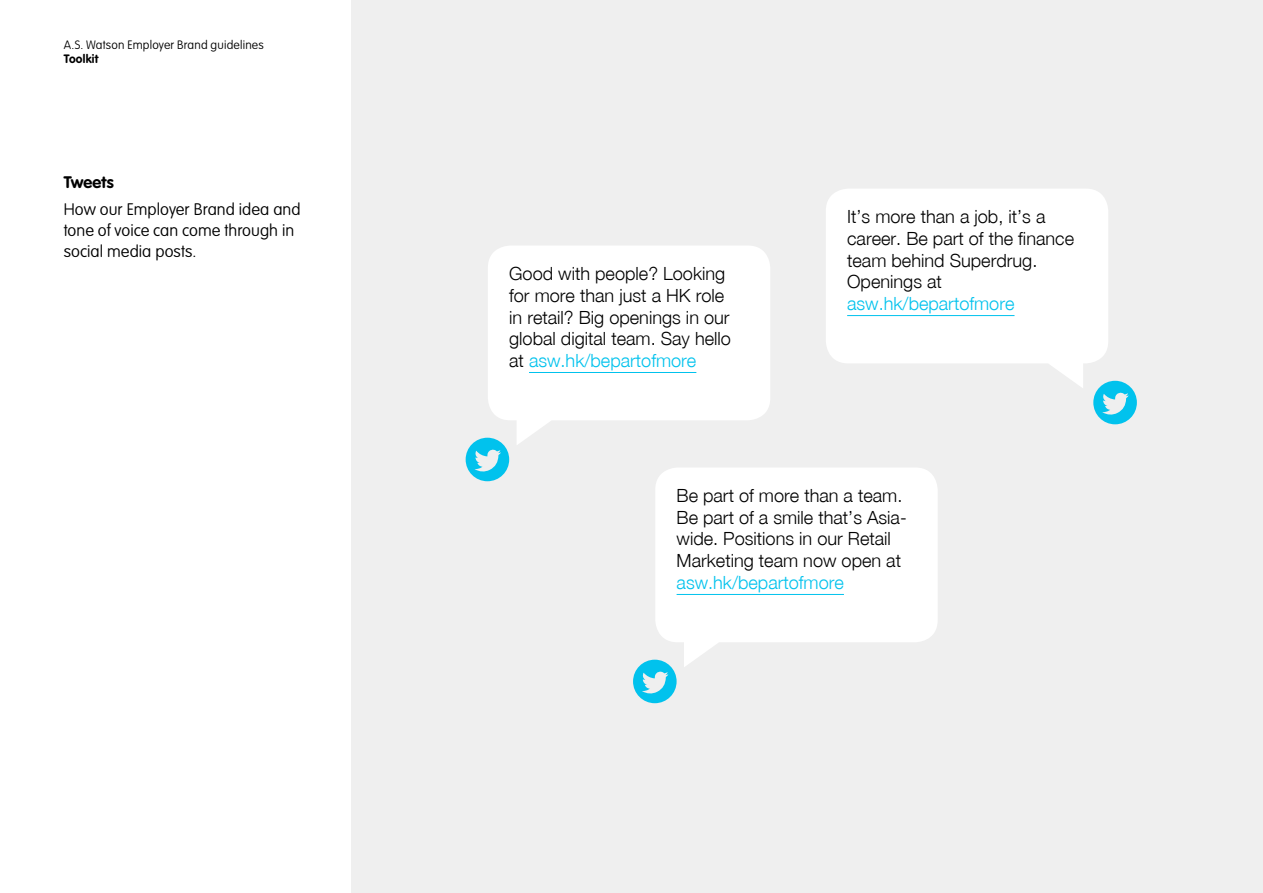
<style>
.page{position:relative;width:1263px;height:893px;background:#fff}
.page>*{position:absolute;margin:0;border:0;box-sizing:border-box;transform-origin:0 0}
.t1{font:18.15px/21.8px "Helvetica Neue Light WHAM";color:#000}
.t2{font:18.15px "Helvetica Neue Light WHAM";color:#01c2ed}
.t3{font:100 16.5px/21px "VAG Rounded";color:#000}
.t4{font:700 16.5px "VAG Rounded";letter-spacing:.005em;color:#000}
.t5{font:100 12px "VAG Rounded";letter-spacing:.015em;color:#000}
.t6{font:700 12px "VAG Rounded";letter-spacing:.015em;color:#000}
.s1{color:#01c2ed}
</style>
<div class="page">
<div style="left:352px;top:0;width:911px;height:893px;background:#efefef"></div>
<div style="left:488px;top:246px;width:282px;height:174px;background:#fff;border-radius:22px"></div>
<div style="left:655px;top:467px;width:283px;height:175px;background:#fff;border-radius:22px"></div>
<div style="left:826px;top:189px;width:282px;height:174px;background:#fff;border-radius:22px"></div>
<svg style="left:517px;top:420px;width:34px;height:25px"></svg>
<svg style="left:684px;top:642px;width:34px;height:25px"></svg>
<svg style="left:1049px;top:363px;width:34px;height:25px"></svg>
<svg style="left:466px;top:438px;width:43px;height:43px"></svg>
<svg style="left:633px;top:660px;width:44px;height:43px"></svg>
<svg style="left:1093px;top:381px;width:44px;height:43px"></svg>
<hr style="left:529px;top:372px;width:167px;height:1px;background:#01c2ed">
<hr style="left:677px;top:594px;width:167px;height:1px;background:#01c2ed">
<hr style="left:847px;top:315px;width:167px;height:1px;background:#01c2ed">
<p class="t5" style="left:64px;top:38px;width:201px">A.S. Watson Employer Brand guidelines</p>
<p class="t6" style="left:64px;top:52px;width:36px">Toolkit</p>
<p class="t4" style="left:64px;top:172px;width:51px">Tweets</p>
<p class="t3" style="left:64px;top:198px;width:238px">How our Employer Brand idea and tone of voice can come through in social media posts.</p>
<p class="t1" style="left:509px;top:262px;width:223px">Good with people? Looking for more than just a HK role in retail? Big openings in our global digital team. Say hello at <span class="s1">asw.hk/bepartofmore</span></p>
<p class="t1" style="left:847px;top:205px;width:228px">It’s more than a job, it’s a career. Be part of the finance team behind Superdrug.<br>Openings at</p>
<p class="t2" style="left:847px;top:293px;width:169px">asw.hk/bepartofmore</p>
<p class="t1" style="left:677px;top:484px;width:232px">Be part of more than a team.<br>Be part of a smile that’s Asia&shy;wide. Positions in our Retail<br>Marketing team now open at</p>
<p class="t2" style="left:677px;top:571px;width:169px">asw.hk/bepartofmore</p>
</div>
